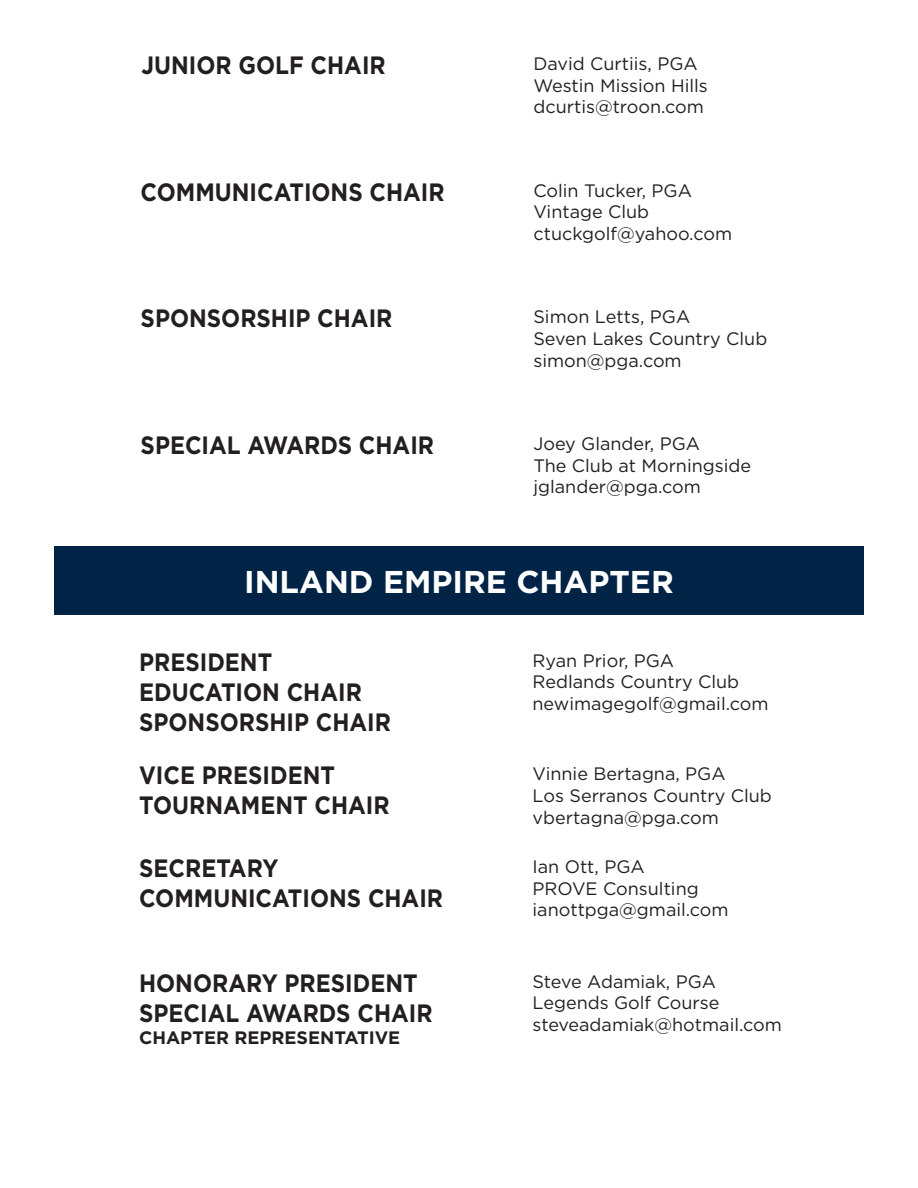
<style>
.page{position:relative;width:918px;height:1188px;background:#fff}
.page>*{position:absolute;margin:0;border:0;box-sizing:border-box;transform-origin:0 0}
.t1{font:700 31.5px "Gotham";color:#fff}
.t2{font:700 25.05px "Gotham";color:#231f20;scale:.9 1}
.t3{font:18px "Gotham";color:#231f20}
.t4{font:700 18px "Gotham";color:#231f20}
</style>
<div class="page">
<div style="left:54px;top:546px;width:810px;height:69px;background:#002346"></div>
<p class="t2" style="left:142px;top:51px;width:273px">JUNIOR GOLF CHAIR</p>
<p class="t3" style="left:533px;top:52px;width:166px">David Curtiis, PGA</p>
<p class="t3" style="left:533px;top:74px;width:176px">Westin Mission Hills</p>
<p class="t3" style="left:533px;top:95px;width:172px">dcurtis@troon.com</p>
<p class="t2" style="left:141px;top:177px;width:339px">COMMUNICATIONS CHAIR</p>
<p class="t3" style="left:533px;top:179px;width:160px">Colin Tucker, PGA</p>
<p class="t3" style="left:533px;top:201px;width:117px">Vintage Club</p>
<p class="t3" style="left:533px;top:222px;width:200px">ctuckgolf@yahoo.com</p>
<p class="t2" style="left:141px;top:304px;width:281px">SPONSORSHIP CHAIR</p>
<p class="t3" style="left:533px;top:306px;width:158px">Simon Letts, PGA</p>
<p class="t3" style="left:533px;top:327px;width:235px">Seven Lakes Country Club</p>
<p class="t3" style="left:533px;top:349px;width:150px">simon@pga.com</p>
<p class="t2" style="left:141px;top:431px;width:328px">SPECIAL AWARDS CHAIR</p>
<p class="t3" style="left:533px;top:432px;width:168px">Joey Glander, PGA</p>
<p class="t3" style="left:533px;top:454px;width:219px">The Club at Morningside</p>
<p class="t3" style="left:533px;top:475px;width:169px">jglander@pga.com</p>
<p class="t1" style="left:244px;top:564px;width:431px">INLAND EMPIRE CHAPTER</p>
<p class="t2" style="left:139px;top:647px;width:149px">PRESIDENT</p>
<p class="t2" style="left:139px;top:677px;width:249px">EDUCATION CHAIR</p>
<p class="t2" style="left:139px;top:707px;width:281px">SPONSORSHIP CHAIR</p>
<p class="t2" style="left:139px;top:761px;width:219px">VICE PRESIDENT</p>
<p class="t2" style="left:139px;top:791px;width:280px">TOURNAMENT CHAIR</p>
<p class="t2" style="left:139px;top:854px;width:156px">SECRETARY</p>
<p class="t2" style="left:139px;top:884px;width:339px">COMMUNICATIONS CHAIR</p>
<p class="t2" style="left:139px;top:968px;width:311px">HONORARY PRESIDENT</p>
<p class="t2" style="left:139px;top:998px;width:328px">SPECIAL AWARDS CHAIR</p>
<p class="t4" style="left:139px;top:1027px;width:263px">CHAPTER REPRESENTATIVE</p>
<p class="t3" style="left:533px;top:649px;width:143px">Ryan Prior, PGA</p>
<p class="t3" style="left:533px;top:670px;width:208px">Redlands Country Club</p>
<p class="t3" style="left:533px;top:692px;width:237px">newimagegolf@gmail.com</p>
<p class="t3" style="left:533px;top:763px;width:195px">Vinnie Bertagna, PGA</p>
<p class="t3" style="left:533px;top:784px;width:241px">Los Serranos Country Club</p>
<p class="t3" style="left:533px;top:806px;width:188px">vbertagna@pga.com</p>
<p class="t3" style="left:533px;top:855px;width:114px">Ian Ott, PGA</p>
<p class="t3" style="left:533px;top:877px;width:168px">PROVE Consulting</p>
<p class="t3" style="left:533px;top:899px;width:198px">ianottpga@gmail.com</p>
<p class="t3" style="left:533px;top:970px;width:185px">Steve Adamiak, PGA</p>
<p class="t3" style="left:533px;top:991px;width:188px">Legends Golf Course</p>
<p class="t3" style="left:533px;top:1013px;width:251px">steveadamiak@hotmail.com</p>
</div>
